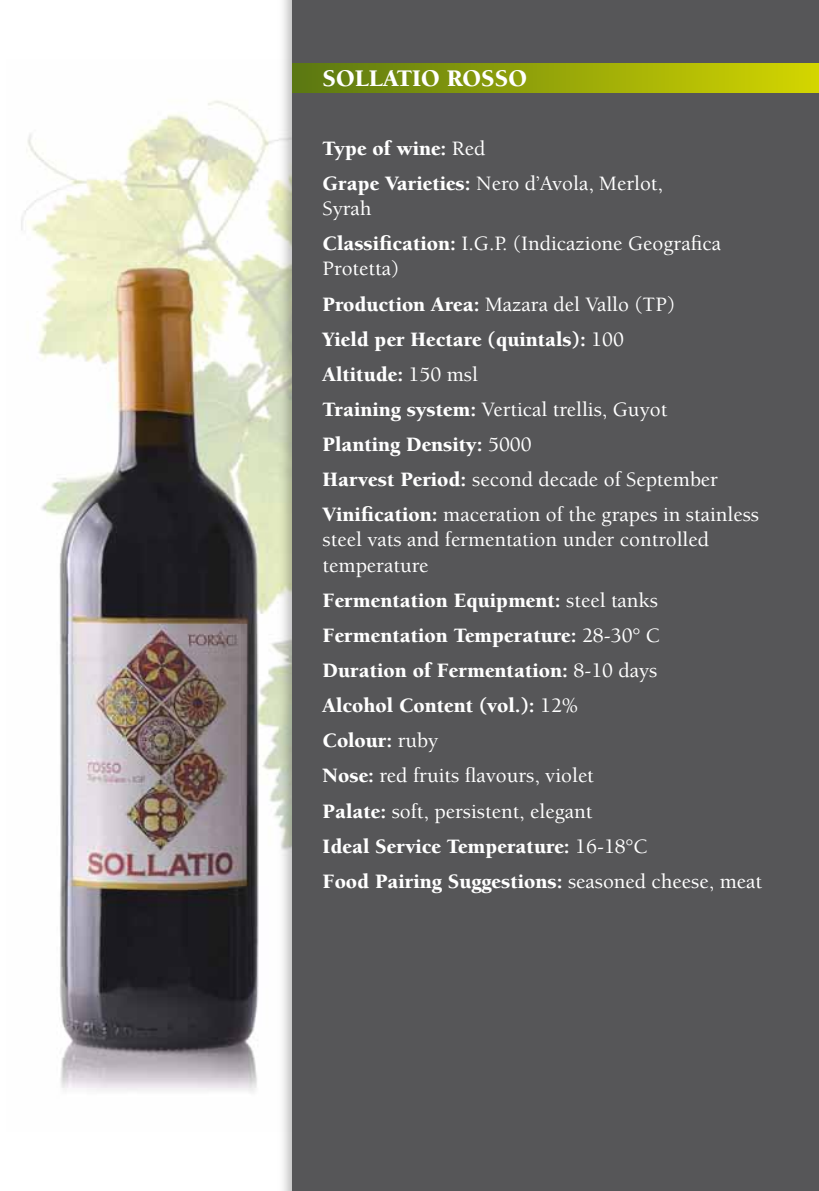
<style>
.page{position:relative;width:819px;height:1191px;background:#fff}
.page>*{position:absolute;margin:0;border:0;box-sizing:border-box;transform-origin:0 0}
.t1{font:900 24.5px "Berkeley";color:#fff}
.t2{font:500 21px/35.2px "Berkeley";color:#fff}
.t3{font:900 21px/35.2px "Berkeley";color:#fff}
.s1{font-weight:500}
.s2{font-weight:900}
</style>
<div class="page">
<img style="left:21px;top:100px;width:256px;height:992px">
<svg style="left:277px;top:0;width:16px;height:1191px"></svg>
<div style="left:293px;top:0;width:526px;height:1191px;background:#565658"></div>
<div style="left:293px;top:63px;width:526px;height:30px;background:linear-gradient(to right,#597712,#d3d500)"></div>
<p class="t1" style="left:322px;top:65px;width:206px">SOLLATIO ROSSO</p>
<p class="t3" style="left:322px;top:131px;width:342px">Type of wine: <span class="s1">Red<br></span>Grape Varieties: <span class="s1">Nero d’Avola, Merlot,</span></p>
<p class="t2" style="left:322px;top:191px;width:400px">Syrah<br><span class="s2">Classification:</span> I.G.P. (Indicazione Geografica</p>
<p class="t2" style="left:322px;top:252px;width:438px">Protetta)<br><span class="s2">Production Area:</span> Mazara del Vallo (TP)<br><span class="s2">Yield per Hectare (quintals):</span> 100<br><span class="s2">Altitude:</span> 150 msl<br><span class="s2">Training system:</span> Vertical trellis, Guyot<br><span class="s2">Planting Density:</span> 5000<br><span class="s2">Harvest Period:</span> second decade of September <span class="s2">Vinification:</span> maceration of the grapes in stainless</p>
<p class="t2" style="left:322px;top:527px;width:388px;line-height:25.2px">steel vats and fermentation under controlled temperature</p>
<p class="t3" style="left:322px;top:583px;width:441px">Fermentation Equipment: <span class="s1">steel tanks </span>Fermentation Temperature: <span class="s1">28-30° C<br></span>Duration of Fermentation: <span class="s1">8-10 days<br></span>Alcohol Content (vol.): <span class="s1">12%<br></span>Colour: <span class="s1">ruby<br></span>Nose: <span class="s1">red fruits flavours, violet<br></span>Palate: <span class="s1">soft, persistent, elegant<br></span>Ideal Service Temperature: <span class="s1">16-18°C<br></span>Food Pairing Suggestions: <span class="s1">seasoned cheese, meat</span></p>
</div>
